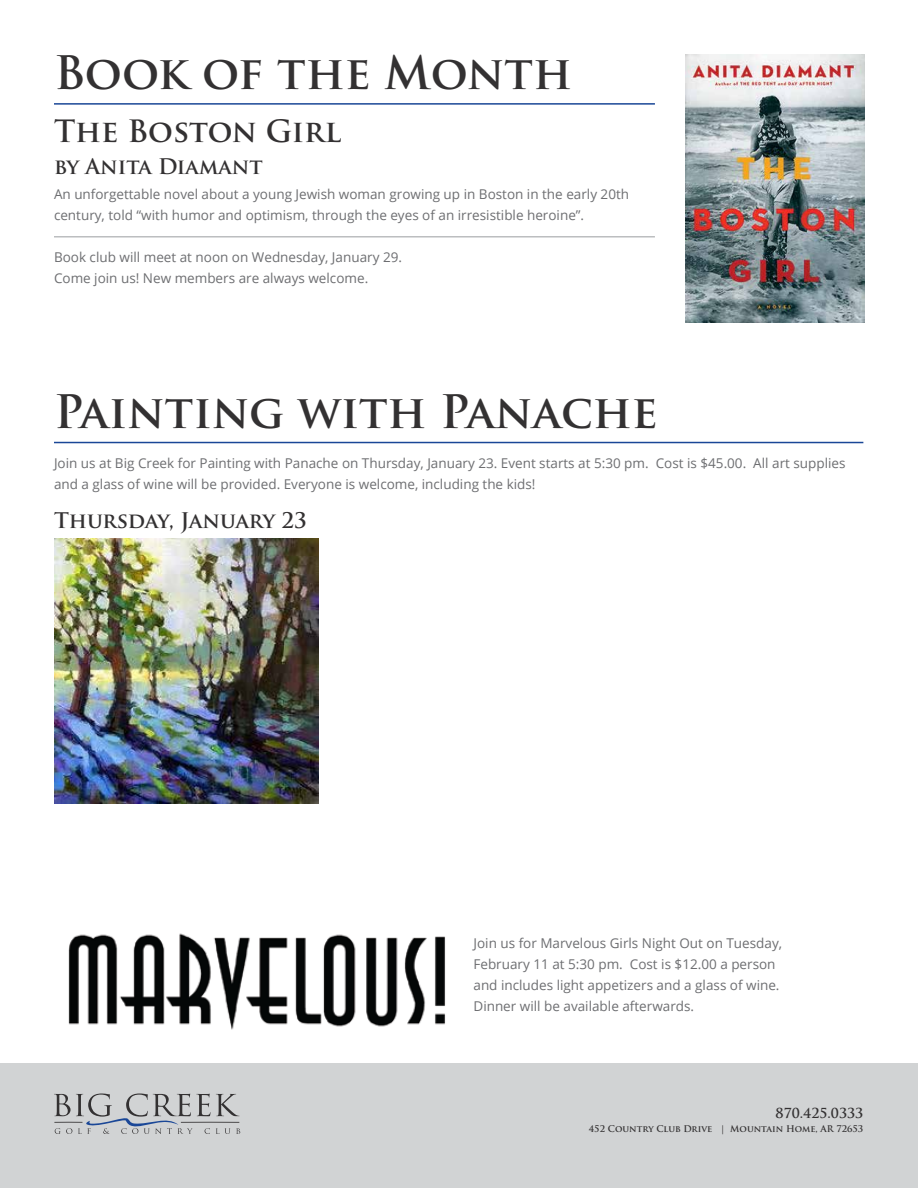
<style>
.page{position:relative;width:918px;height:1188px;background:#fff}
.page>*{position:absolute;margin:0;border:0;box-sizing:border-box;transform-origin:0 0}
.t1{font:700 45px "Trajan Pro";color:#333132}
.t2{font:700 30px "Trajan Pro";color:#333132}
.t3{font:700 21px "Trajan Pro";color:#333132}
.t4{font:13.5px/21px "Open Sans";color:#6d6e71}
.t5{font:700 13.5px "Trajan Pro";color:#333132}
.t6{font:700 9px "Trajan Pro";color:#333132}
</style>
<div class="page">
<div style="left:0;top:1064px;width:918px;height:124px;background:#d1d3d4"></div>
<svg style="left:54px;top:1094px;width:186px;height:40px"></svg>
<img style="left:68px;top:933px;width:378px;height:97px">
<hr style="left:54px;top:442px;width:809px;height:1px;background:#1a4797">
<img style="left:686px;top:54px;width:178px;height:268px">
<hr style="left:54px;top:236px;width:601px;height:2px;background:#bcbec0">
<hr style="left:54px;top:103px;width:601px;height:2px;background:#1a4797">
<img style="left:54px;top:538px;width:264px;height:266px">
<h1 class="t1" style="left:54px;top:45px;width:520px">Book of the Month</h1>
<h2 class="t2" style="left:54px;top:112px;width:289px">The Boston Girl</h2>
<h3 class="t3" style="left:54px;top:153px;width:210px">by Anita Diamant</h3>
<p class="t4" style="left:54px;top:183px;width:577px">An unforgettable novel about a young Jewish woman growing up in Boston in the early 20th century, told “with humor and optimism, through the eyes of an irresistible heroine”.</p>
<p class="t4" style="left:54px;top:246px;width:350px">Book club will meet at noon on Wednesday, January 29.<br>Come join us! New members are always welcome.</p>
<h1 class="t1" style="left:54px;top:383px;width:605px">Painting with Panache</h1>
<p class="t4" style="left:54px;top:452px;width:793px">Join us at Big Creek for Painting with Panache on Thursday, January 23. Event starts at 5:30 pm. Cost is $45.00. All art supplies and a glass of wine will be provided. Everyone is welcome, including the kids!</p>
<h3 class="t3" style="left:54px;top:507px;width:254px">Thursday, January 23</h3>
<p class="t4" style="left:473px;top:933px;width:310px">Join us for Marvelous Girls Night Out on Tuesday, February 11 at 5:30 pm. Cost is $12.00 a person and includes light appetizers and a glass of wine.<br>Dinner will be available afterwards.</p>
<p class="t5" style="left:776px;top:1105px;width:89px">870.425.0333</p>
<p class="t6" style="left:589px;top:1123px;width:276px">452 Country Club Drive | Mountain Home, AR 72653</p>
</div>
